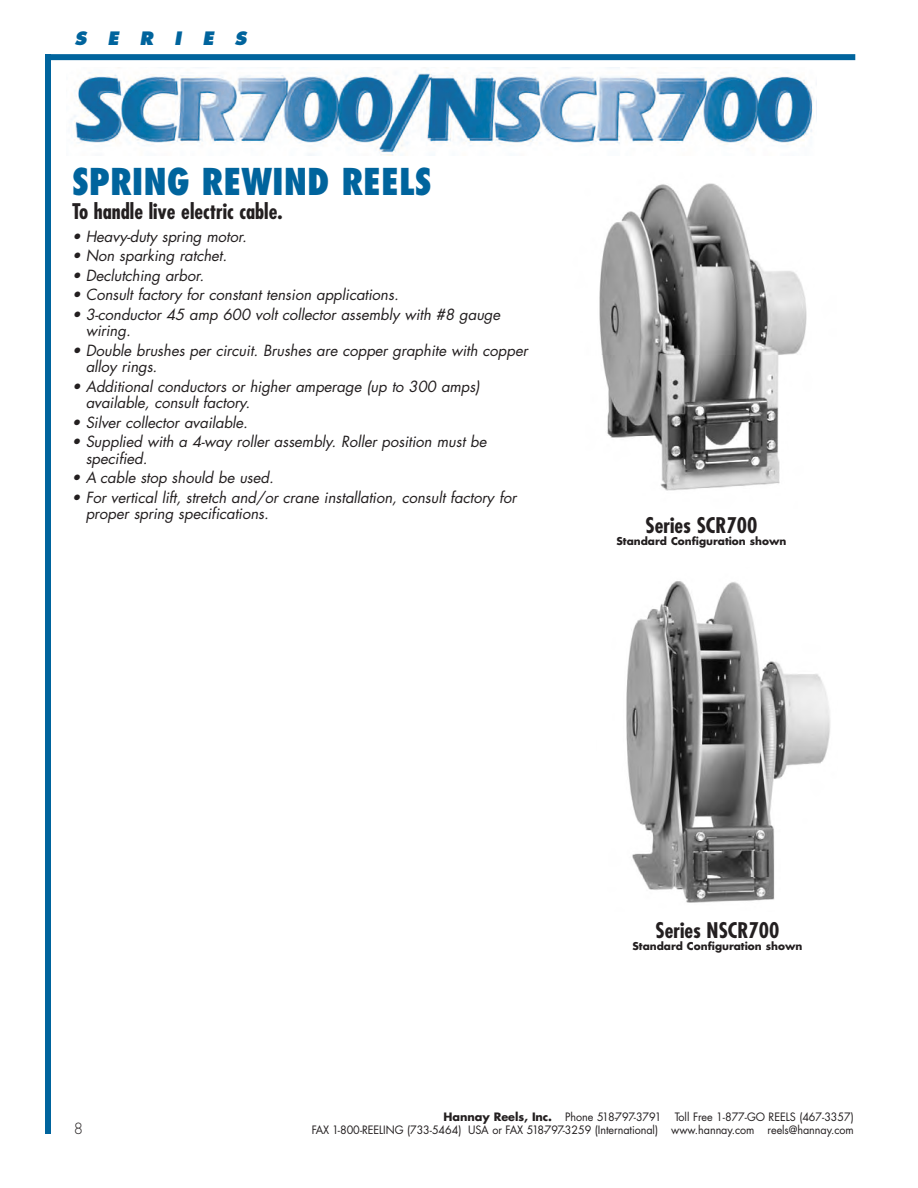
<style>
.page{position:relative;width:918px;height:1188px;background:#fff}
.page>*{position:absolute;margin:0;border:0;box-sizing:border-box;transform-origin:0 0}
.t1{font:800 condensed 36px "Futura";color:#00649d}
.t2{font:700 condensed 21px "Futura";color:#231f20}
.t3{font:italic 800 18px "Futura";color:#00649d}
.t4{font:italic 15px/16.5px "Futura";letter-spacing:-.005em;color:#231f20}
.t5{font:300 15px "Futura";color:#231f20}
.t6{font:11.25px "Futura";letter-spacing:-.005em;color:#231f20;scale:.96 1}
.t7{font:700 10.5px "Futura";color:#231f20}
.s1{font-weight:700}
</style>
<div class="page">
<div style="left:45px;top:54px;width:6px;height:1080px;background:#00649d"></div>
<div style="left:45px;top:54px;width:810px;height:6px;background:#00649d"></div>
<img style="left:71px;top:67px;width:743px;height:89px">
<img style="left:599px;top:183px;width:208px;height:308px">
<img style="left:626px;top:581px;width:204px;height:322px">
<p class="t3" style="left:75px;top:30px;width:176px">S E R I E S</p>
<h1 class="t1" style="left:72px;top:167px;width:361px">SPRING REWIND REELS</h1>
<h2 class="t2" style="left:72px;top:202px;width:212px">To handle live electric cable.</h2>
<p class="t4" style="left:72px;top:229px;width:179px">• Heavy-duty spring motor.</p>
<p class="t4" style="left:72px;top:249px;width:159px">• Non sparking ratchet.</p>
<p class="t4" style="left:72px;top:268px;width:136px">• Declutching arbor.</p>
<p class="t4" style="left:72px;top:288px;width:331px">• Consult factory for constant tension applications.</p>
<p class="t4" style="left:86px;top:307px;width:419px;text-indent:-14px">• 3-conductor 45 amp 600 volt collector assembly with #8 gauge wiring.</p>
<p class="t4" style="left:86px;top:343px;width:446px;text-indent:-14px">• Double brushes per circuit. Brushes are copper graphite with copper alloy rings.</p>
<p class="t4" style="left:86px;top:379px;width:398px;text-indent:-14px">• Additional con ductors or higher amperage (up to 300 amps) available, consult factory.</p>
<p class="t4" style="left:72px;top:415px;width:180px">• Silver collector available.</p>
<p class="t4" style="left:86px;top:435px;width:405px;text-indent:-14px">• Supplied with a 4-way roller assembly. Roller position must be specified.</p>
<p class="t4" style="left:72px;top:471px;width:206px">• A cable stop should be used.</p>
<p class="t4" style="left:86px;top:490px;width:435px;text-indent:-14px">• For vertical lift, stretch and/or crane installation, consult factory for proper spring specifications.</p>
<h2 class="t2" style="left:646px;top:516px;width:113px">Series SCR700</h2>
<p class="t7" style="left:616px;top:536px;width:172px">Standard Configuration shown</p>
<h2 class="t2" style="left:655px;top:921px;width:125px">Series NSCR700</h2>
<p class="t7" style="left:632px;top:941px;width:172px">Standard Configuration shown</p>
<p class="t6" style="left:444px;top:1111px;width:429px"><span class="s1">Hannay Reels, Inc.</span> Phone 518-797-3791 Toll Free 1-877-GO REELS (467-3357)</p>
<p class="t5" style="left:74px;top:1122px;width:11px">8</p>
<p class="t6" style="left:312px;top:1125px;width:566px">FAX 1-800-REELING (733-5464) USA or FAX 518-797-3259 (International) www.hannay.com reels@hannay.com</p>
</div>
